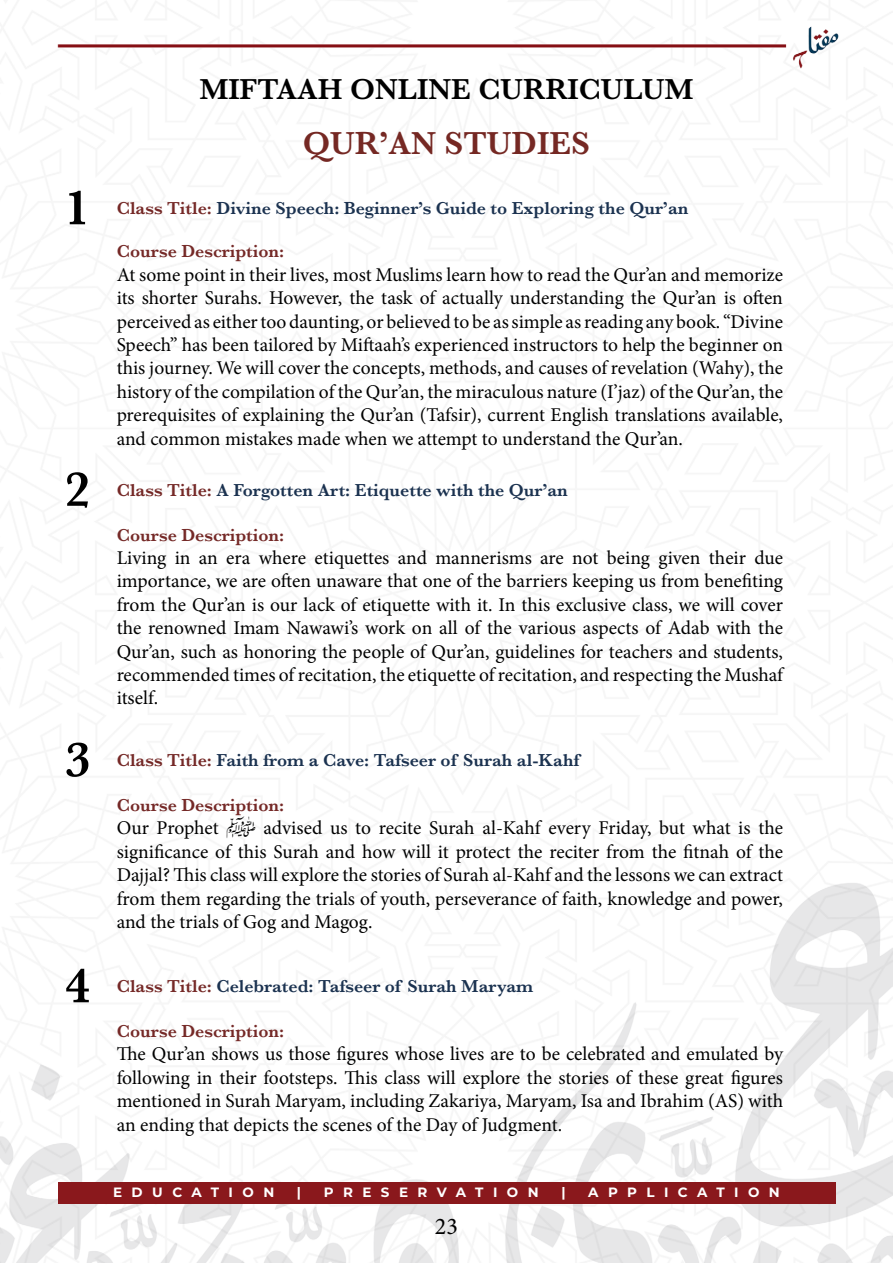
<style>
.page{position:relative;width:893px;height:1263px;background:#fff}
.page>*{position:absolute;margin:0;border:0;box-sizing:border-box;transform-origin:0 0}
.t1{font:600 51px "Baskerville";color:#000}
.t2{font:600 33px "Baskerville";color:#752823}
.t3{font:600 30px "Baskerville";color:#000}
.t4{font:24px "Minion Pro";color:#000}
.t5{font:19.5px/23.4px "Minion Pro";letter-spacing:-.005em;color:#000101;text-align:justify}
.t6{font:600 18px "Baskerville";color:#1b3250}
.t7{font:600 18px "Baskerville";color:#752927}
.t8{font:700 13.5px "Montserrat";letter-spacing:.7em;color:#fff}
.s1{color:#752927}
.s2{font-family:"Jameel Noori Nastaleeq"}
</style>
<div class="page">
<img style="left:0;top:26px;width:893px;height:1237px">
<div style="left:58px;top:1183px;width:777px;height:21px;background:#8a181c"></div>
<h1 class="t1" style="left:65px;top:172px;width:27px">1</h1>
<h1 class="t1" style="left:65px;top:453px;width:27px">2</h1>
<h1 class="t1" style="left:65px;top:724px;width:27px">3</h1>
<h1 class="t1" style="left:65px;top:950px;width:27px">4</h1>
<h3 class="t3" style="left:199px;top:69px;width:496px">MIFTAAH ONLINE CURRICULUM</h3>
<h2 class="t2" style="left:303px;top:120px;width:289px">QUR’AN STUDIES</h2>
<p class="t6" style="left:117px;top:196px;width:573px"><span class="s1">Class Title:</span> Divine Speech: Beginner’s Guide to Exploring the Qur’an</p>
<p class="t7" style="left:117px;top:239px;width:169px">Course Description:</p>
<p class="t5" style="left:117px;top:263px;width:668px">At some point in their lives, most Muslims learn how to read the Qur’an and memorize its shorter Surahs. However, the task of actually understanding the Qur’an is often perceived as either too daunting, or believed to be as simple as reading any book. “Divine Speech” has been tailored by Miftaah’s experienced instructors to help the beginner on this journey. We will cover the concepts, methods, and causes of revelation (Wahy), the history of the compilation of the Qur’an, the miraculous nature (I’jaz) of the Qur’an, the prerequisites of explaining the Qur’an (Tafsir), current English translations available, and common mistakes made when we attempt to understand the Qur’an.</p>
<p class="t6" style="left:117px;top:477px;width:453px"><span class="s1">Class Title:</span> A Forgotten Art: Etiquette with the Qur’an</p>
<p class="t7" style="left:117px;top:522px;width:169px">Course Description:</p>
<p class="t5" style="left:117px;top:546px;width:668px">Living in an era where etiquettes and mannerisms are not being given their due importance, we are often unaware that one of the barriers keeping us from benefiting from the Qur’an is our lack of etiquette with it. In this exclusive class, we will cover the renowned Imam Nawawi’s work on all of the various aspects of Adab with the Qur’an, such as honoring the people of Qur’an, guidelines for teachers and students, recommended times of recitation, the etiquette of recitation, and respecting the Mushaf itself.</p>
<p class="t6" style="left:117px;top:747px;width:464px"><span class="s1">Class Title:</span> Faith from a Cave: Tafseer of Surah al-Kahf</p>
<p class="t7" style="left:117px;top:792px;width:169px">Course Description:</p>
<p class="t5" style="left:117px;top:816px;width:668px">Our Prophet <span class="s2">صلىاللهعليهوسلم</span> advised us to recite Surah al-Kahf every Friday, but what is the significance of this Surah and how will it protect the reciter from the fitnah of the Dajjal? This class will explore the stories of Surah al-Kahf and the lessons we can extract from them regarding the trials of youth, perseverance of faith, knowledge and power, and the trials of Gog and Magog.</p>
<p class="t6" style="left:117px;top:973px;width:418px"><span class="s1">Class Title:</span> Celebrated: Tafseer of Surah Maryam</p>
<p class="t7" style="left:117px;top:1018px;width:169px">Course Description:</p>
<p class="t5" style="left:117px;top:1043px;width:668px">The Qur’an shows us those figures whose lives are to be celebrated and emulated by following in their footsteps. This class will explore the stories of these great figures mentioned in Surah Maryam, including Zakariya, Maryam, Isa and Ibrahim (AS) with an ending that depicts the scenes of the Day of Judgment.</p>
<p class="t8" style="left:113px;top:1182px;width:163px">EDUCATION</p>
<p class="t8" style="left:297px;top:1182px;width:6px">|</p>
<p class="t8" style="left:324px;top:1182px;width:216px">PRESERVATION</p>
<p class="t8" style="left:561px;top:1182px;width:6px">|</p>
<p class="t8" style="left:588px;top:1182px;width:193px">APPLICATION</p>
<p class="t4" style="left:435px;top:1210px;width:25px">23</p>
</div>
